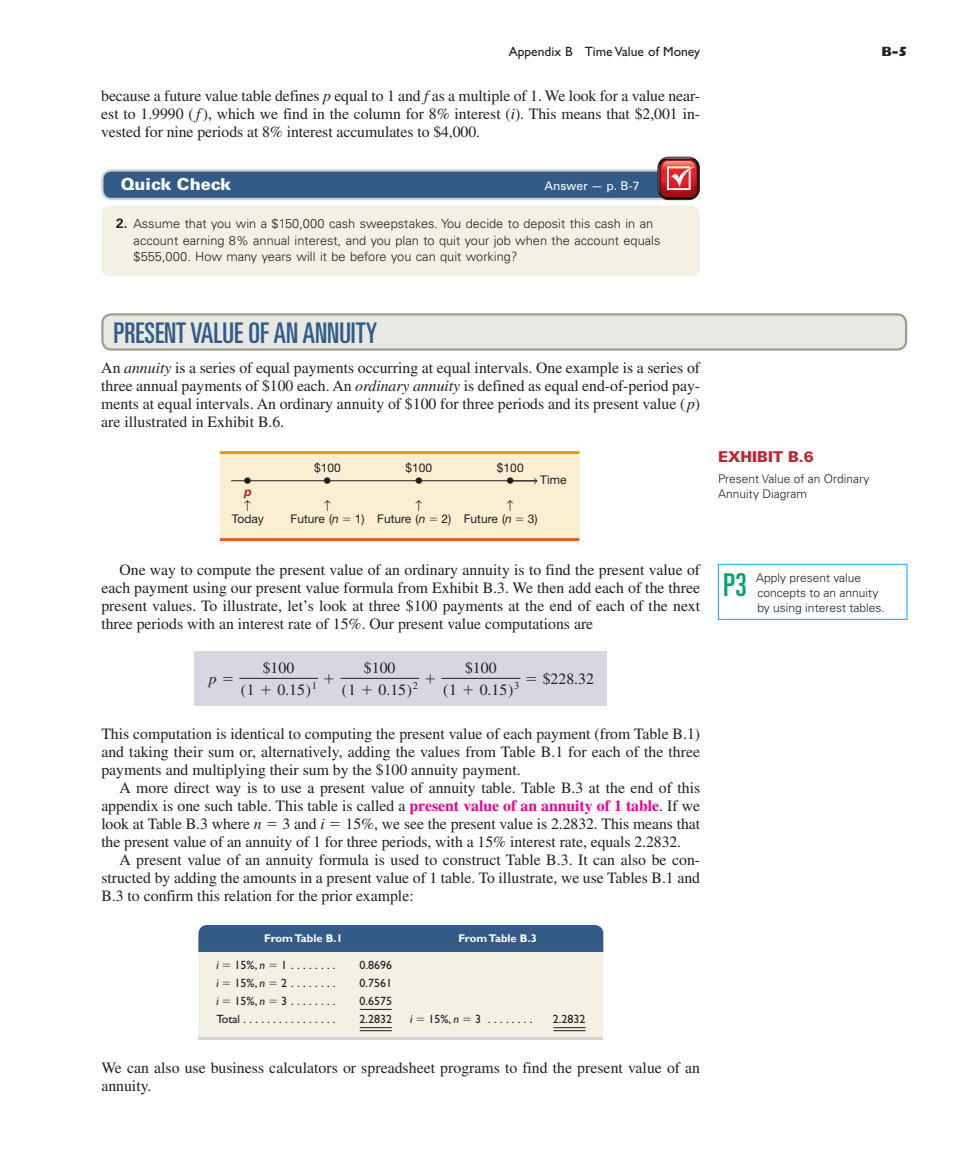
<style>
.page{position:relative;width:959px;height:1161px;background:#fff}
.page>*{position:absolute;margin:0;border:0;box-sizing:border-box;transform-origin:0 0}
.t1{font:ultra-condensed 31.5px "Univers LT Std";color:#00a665}
.t2{font:ultra-condensed 28.5px "Univers LT Std";color:#325b88}
.t3{font:18px "Helvetica Neue";color:#231f20}
.t4{font:900 16.5px "Univers LT Std";color:#fff}
.t5{font:15.75px/18px "Times LT Std";color:#231f20;text-align:justify}
.t6{font:italic 15.75px "Times LT Std";color:#231f20}
.t7{font:900 15px "Univers LT Std";color:#c0262d}
.t8{font:13.5px "Gill Sans Std";color:#231f20}
.t9{font:800 13.5px "Gill Sans Std";color:#231f20}
.t10{font:300 12.75px/16.5px "Univers LT Std";color:#231f20}
.t11{font:12px "Gill Sans Std";color:#231f20}
.t12{font:300 12px/15px "Univers LT Std";color:#231f20}
.t13{font:12px "Helvetica Neue";color:#231f20}
.t14{font:12px "Univers LT Std";color:#fff}
.t15{font:italic 700 12px "Helvetica Neue";color:#c3102e}
.t16{font:700 11.25px "Gill Sans Std";letter-spacing:-.01em;color:#fff}
.s1{font-style:italic}
.s2{font-weight:700;font-size:13.5px}
.s3{font-size:18px}
.s4{font-family:"Mathematical Pi One"}
.s5{font-family:"Mathematical Pi OTF1"}
.s6{font-size:10.35px}
.s7{font-weight:700;color:#ed028c}
.s8{font-family:"Mathematical Pi OTF1";font-style:normal}
</style>
<div class="page">
<div style="left:101px;top:205px;width:599px;height:71px;background:#f3f1e4;border-radius:9px"></div>
<div style="left:102px;top:170px;width:596px;height:29px;background:#325b88;border-radius:9px"></div>
<div style="left:101px;top:169px;width:598px;height:31px;border:2px solid #d1d2d4;border-radius:9px"></div>
<svg style="left:657px;top:157px;width:43px;height:43px"></svg>
<svg style="left:658px;top:157px;width:41px;height:42px;background:#bb4c4d"></svg>
<div style="left:102px;top:314px;width:804px;height:36px;background:#e9e9e4;border-radius:9px"></div>
<div style="left:101px;top:313px;width:806px;height:38px;border:2px solid #9f9d8b;border-radius:9px"></div>
<div style="left:718px;top:564px;width:189px;height:56px;border:1px solid #00aeef"></div>
<div style="left:194px;top:652px;width:413px;height:54px;background:#d7d7e4"></div>
<hr style="left:239px;top:678px;width:79px;height:1px;background:#231f20">
<hr style="left:340px;top:678px;width:79px;height:1px;background:#231f20">
<hr style="left:441px;top:678px;width:79px;height:1px;background:#231f20">
<div style="left:198px;top:945px;width:405px;height:95px;background:#f3f1e4"></div>
<div style="left:198px;top:925px;width:405px;height:27px;background:#325b88"></div>
<hr style="left:198px;top:1037px;width:405px;height:3px;background:#d1d2d4">
<hr style="left:360px;top:1009px;width:32px;height:1px;background:#231f20">
<hr style="left:360px;top:1027px;width:32px;height:1px;background:#231f20">
<hr style="left:360px;top:1030px;width:32px;height:1px;background:#231f20">
<hr style="left:553px;top:1027px;width:32px;height:1px;background:#231f20">
<hr style="left:553px;top:1030px;width:32px;height:1px;background:#231f20">
<div style="left:220px;top:453px;width:359px;height:86px;background:#fbefd1"></div>
<hr style="left:220px;top:451px;width:359px;height:3px;background:#e89818">
<hr style="left:220px;top:538px;width:359px;height:3px;background:#f15921">
<hr style="left:231px;top:480px;width:306px;height:1px;background:#231f20">
<svg style="left:513px;top:480px;width:24px;height:2px"></svg>
<p class="t8" style="left:509px;top:47px;width:193px">Appendix B Time Value of Money</p>
<p class="t9" style="left:881px;top:47px;width:27px">B-5</p>
<p class="t5" style="left:101px;top:88px;width:600px">because a future value table defines <span class="s1">p</span> equal to 1 and <span class="s1">f</span> as a multiple of 1. We look for a value near&shy;est to 1.9990 (<span class="s1">f</span>), which we find in the column for 8% interest (<span class="s1">i</span>). This means that $2,001 in&shy;vested for nine periods at 8% interest accumulates to $4,000.</p>
<p class="t4" style="left:121px;top:178px;width:112px">Quick Check</p>
<p class="t14" style="left:544px;top:181px;width:96px">Answer — p. B-7</p>
<p class="t10" style="left:134px;top:216px;width:528px;text-indent:-17px"><span class="s2">2.</span> Assume that you win a $150,000 cash sweepstakes. You decide to deposit this cash in an account earning 8% annual interest, and you plan to quit your job when the account equals $555,000. How many years will it be before you can quit working?</p>
<h2 class="t2" style="left:113px;top:321px;width:265px">PRESENT VALUE OF AN ANNUITY</h2>
<p class="t5" style="left:101px;top:360px;width:600px">An <span class="s1">annuity</span> is a series of equal payments occurring at equal intervals. One example is a series of three annual payments of $100 each. An <span class="s1">ordinary annuity</span> is defined as equal end-of-period pay&shy;ments at equal intervals. An ordinary annuity of $100 for three periods and its present value (<span class="s1">p</span>) are illustrated in Exhibit B.6.</p>
<p class="t13" style="left:314px;top:461px;width:28px">$100</p>
<p class="t13" style="left:405px;top:461px;width:28px">$100</p>
<p class="t13" style="left:497px;top:461px;width:28px">$100</p>
<p class="t3" style="left:243px;top:470px;width:10px">•</p>
<p class="t3" style="left:323px;top:470px;width:10px">•</p>
<p class="t3" style="left:414px;top:470px;width:10px">•</p>
<p class="t13" style="left:506px;top:473px;width:62px"><span class="s3">•</span> Time</p>
<p class="t15" style="left:244px;top:484px;width:9px">p</p>
<p class="t13" style="left:232px;top:512px;width:34px">Today</p>
<p class="t13" style="left:290px;top:512px;width:249px">Future (<span class="s1">n</span> <span class="s4">-</span> 1) Future (<span class="s1">n</span> <span class="s4">-</span> 2) Future (<span class="s1">n</span> <span class="s4">-</span> 3)</p>
<p class="t5" style="left:101px;top:562px;width:600px;text-indent:18px">One way to compute the present value of an ordinary annuity is to find the present value of each payment using our present value formula from Exhibit B.3. We then add each of the three present values. To illustrate, let’s look at three $100 payments at the end of each of the next three periods with an interest rate of 15%. Our present value computations are</p>
<p class="t5" style="left:364px;top:660px;width:33px">$100</p>
<p class="t5" style="left:443px;top:661px;width:152px;line-height:16.5px;text-indent:22px">$100<br>(1 <span class="s5">1</span> 0.15)<span class="s6">3</span> <sup>5</sup> $228.32</p>
<p class="t5" style="left:101px;top:727px;width:600px">This computation is identical to computing the present value of each payment (from Table B.1) and taking their sum or, alternatively, adding the values from Table B.1 for each of the three payments and multiplying their sum by the $100 annuity payment.</p>
<p class="t5" style="left:101px;top:781px;width:600px;text-indent:18px">A more direct way is to use a present value of annuity table. Table B.3 at the end of this appendix is one such table. This table is called a <span class="s7">present value of an annuity of 1 table</span>. If we look at Table B.3 where <span class="s1">n</span> <span class="s5">5</span> 3 and <span class="s1">i</span> <span class="s5">5</span> 15%, we see the present value is 2.2832. This means that the present value of an annuity of 1 for three periods, with a 15% interest rate, equals 2.2832.</p>
<p class="t5" style="left:101px;top:853px;width:600px;text-indent:18px">A present value of an annuity formula is used to construct Table B.3. It can also be con&shy;structed by adding the amounts in a present value of 1 table. To illustrate, we use Tables B.1 and B.3 to confirm this relation for the prior example:</p>
<p class="t16" style="left:264px;top:934px;width:80px">From Table B.1</p>
<p class="t16" style="left:458px;top:934px;width:80px">From Table B.3</p>
<p class="t11" style="left:216px;top:961px;width:121px"><span class="s1">i</span> <span class="s5">5</span> 15%, <span class="s1">n</span> <span class="s5">5</span> 1 . . . . . . . .</p>
<p class="t11" style="left:359px;top:961px;width:34px">0.8696</p>
<p class="t11" style="left:216px;top:979px;width:121px"><span class="s1">i</span> <span class="s5">5</span> 15%, <span class="s1">n</span> <span class="s5">5</span> 2 . . . . . . . .</p>
<p class="t11" style="left:359px;top:979px;width:34px">0.7561</p>
<p class="t11" style="left:216px;top:997px;width:121px"><span class="s1">i</span> <span class="s5">5</span> 15%, <span class="s1">n</span> <span class="s5">5</span> 3 . . . . . . . .</p>
<p class="t11" style="left:359px;top:997px;width:34px">0.6575</p>
<p class="t11" style="left:216px;top:1015px;width:121px">Total . . . . . . . . . . . . . . . .</p>
<p class="t11" style="left:359px;top:1015px;width:34px">2.2832</p>
<p class="t11" style="left:410px;top:1015px;width:124px"><span class="s1">i</span> <span class="s5">5</span> 15%, <span class="s1">n</span> <span class="s5">5</span> 3 . . . . . . . .</p>
<p class="t11" style="left:553px;top:1015px;width:34px">2.2832</p>
<p class="t5" style="left:101px;top:1060px;width:600px">We can also use business calculators or spreadsheet programs to find the present value of an annuity.</p>
<p class="t5" style="left:241px;top:658px;width:197px;line-height:22px;text-indent:22px">$100<br>(1 <span class="s5">1</span> 0.15)<sup>1</sup> <sup>1</sup> (1 <span class="s5">1</span> 0.15)<sup>2</sup> <sup>1</sup></p>
<p class="t6" style="left:209px;top:672px;width:27px">p <span class="s8">5</span></p>
<p class="t7" style="left:718px;top:450px;width:97px">EXHIBIT B.6</p>
<p class="t12" style="left:718px;top:472px;width:153px">Present Value of an Ordinary<br>Annuity Diagram</p>
<h1 class="t1" style="left:723px;top:571px;width:25px">P3</h1>
<p class="t12" style="left:756px;top:571px;width:130px">Apply present value concepts to an annuity by using interest tables.</p>
</div>
